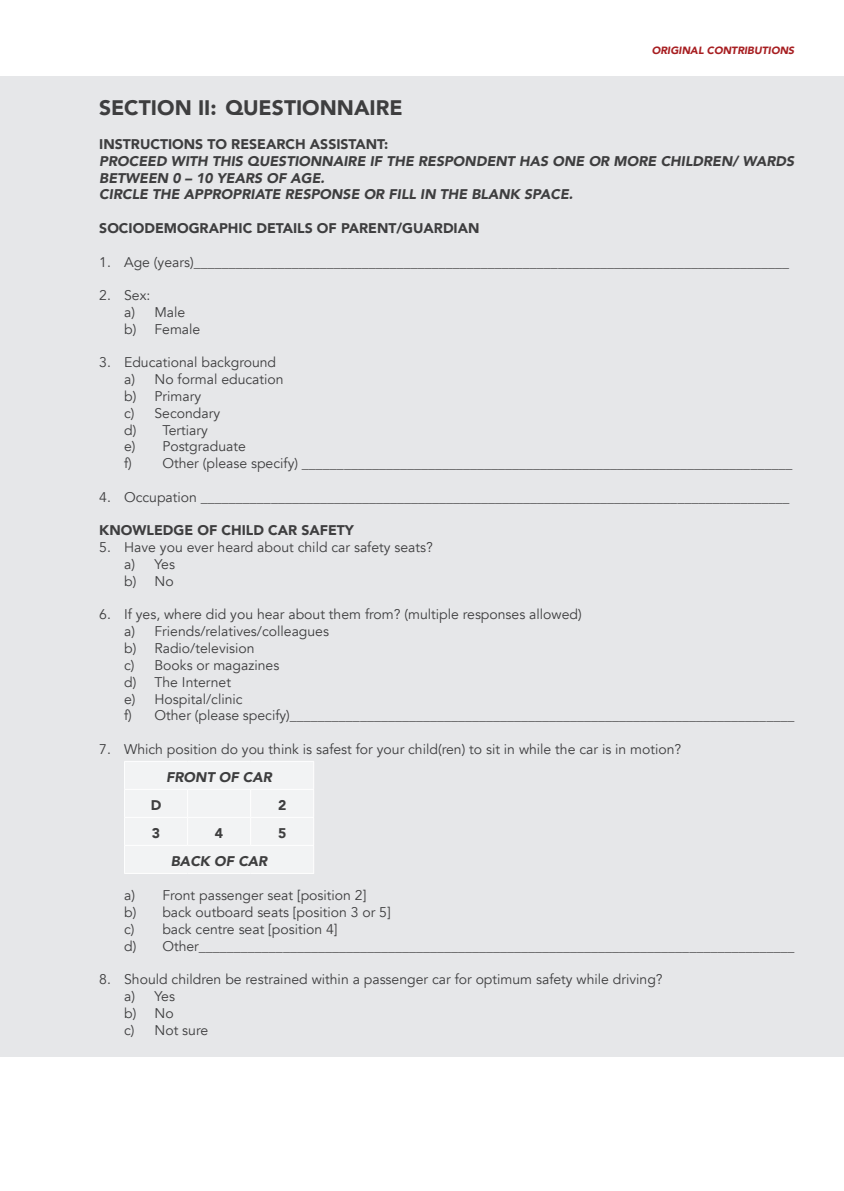
<style>
.page{position:relative;width:844px;height:1191px;background:#fff}
.page>*{position:absolute;margin:0;border:0;box-sizing:border-box;transform-origin:0 0}
.t1{font:900 21px "Avenir";color:#3e3e3f}
.t2{font:14px/16.8px "Avenir";color:#3e3e3f}
.t3{font:italic 900 14px/16.8px "Avenir";color:#3e3e3f}
.t4{font:900 14px "Avenir";color:#3e3e3f}
.t5{font:italic 900 10.5px "Avenir";color:#a71e21}
</style>
<div class="page">
<div style="left:0;top:77px;width:843px;height:980px;background:#e6e7e9"></div>
<div style="left:124px;top:761px;width:190px;height:112px;background:#f2f3f4"></div>
<hr style="left:124px;top:873px;width:63px;height:1px;background:#fff">
<hr style="left:187px;top:873px;width:63px;height:1px;background:#fff">
<hr style="left:250px;top:873px;width:64px;height:1px;background:#fff">
<p class="t5" style="left:651px;top:42px;width:144px">ORIGINAL CONTRIBUTIONS</p>
<h1 class="t1" style="left:99px;top:90px;width:305px">SECTION II: QUESTIONNAIRE</h1>
<p class="t4" style="left:99px;top:132px;width:290px">INSTRUCTIONS TO RESEARCH ASSISTANT:</p>
<p class="t3" style="left:99px;top:152px;width:696px">PROCEED WITH THIS QUESTIONNAIRE IF THE RESPONDENT HAS ONE OR MORE CHILDREN/ WARDS<br>BETWEEN 0 – 10 YEARS OF AGE.<br>CIRCLE THE APPROPRIATE RESPONSE OR FILL IN THE BLANK SPACE.</p>
<p class="t4" style="left:99px;top:216px;width:381px">SOCIODEMOGRAPHIC DETAILS OF PARENT/GUARDIAN</p>
<p class="t2" style="left:99px;top:253px;width:691px">1. Age (years)_____________________________________________________________________________________</p>
<p class="t2" style="left:124px;top:287px;width:78px;text-indent:-25px">2. Sex:<br>a) Male b) Female</p>
<p class="t2" style="left:124px;top:354px;width:669px;text-indent:-25px">3. Educational background<br>a) No formal education<br>b) Primary<br>c) Secondary<br>d) Tertiary<br>e) Postgraduate<br>f) Other (please specify) ______________________________________________________________________</p>
<p class="t2" style="left:99px;top:489px;width:691px">4. Occupation ____________________________________________________________________________________</p>
<p class="t4" style="left:99px;top:518px;width:256px">KNOWLEDGE OF CHILD CAR SAFETY</p>
<p class="t2" style="left:124px;top:539px;width:310px;text-indent:-25px">5. Have you ever heard about child car safety seats? a) Yes<br>b) No</p>
<p class="t2" style="left:124px;top:606px;width:671px;text-indent:-25px">6. If yes, where did you hear about them from? (multiple responses allowed)<br>a) Friends/relatives/colleagues<br>b) Radio/television<br>c) Books or magazines<br>d) The Internet<br>e) Hospital/clinic<br>f) Other (please specify)________________________________________________________________________</p>
<p class="t2" style="left:99px;top:741px;width:583px">7. Which position do you think is safest for your child(ren) to sit in while the car is in motion?</p>
<p class="t3" style="left:166px;top:769px;width:107px">FRONT OF CAR</p>
<p class="t4" style="left:151px;top:793px;width:12px">D</p>
<p class="t4" style="left:278px;top:793px;width:10px">2</p>
<p class="t4" style="left:152px;top:821px;width:10px">3</p>
<p class="t4" style="left:215px;top:821px;width:10px">4</p>
<p class="t4" style="left:278px;top:821px;width:10px">5</p>
<p class="t3" style="left:171px;top:853px;width:98px">BACK OF CAR</p>
<p class="t2" style="left:124px;top:887px;width:671px">a) Front passenger seat [position 2]<br>b) back outboard seats [position 3 or 5]<br>c) back centre seat [position 4]<br>d) Other_____________________________________________________________________________________</p>
<p class="t2" style="left:124px;top:971px;width:540px;text-indent:-25px">8. Should children be restrained within a passenger car for optimum safety while driving? a) Yes<br>b) No<br>c) Not sure</p>
</div>
